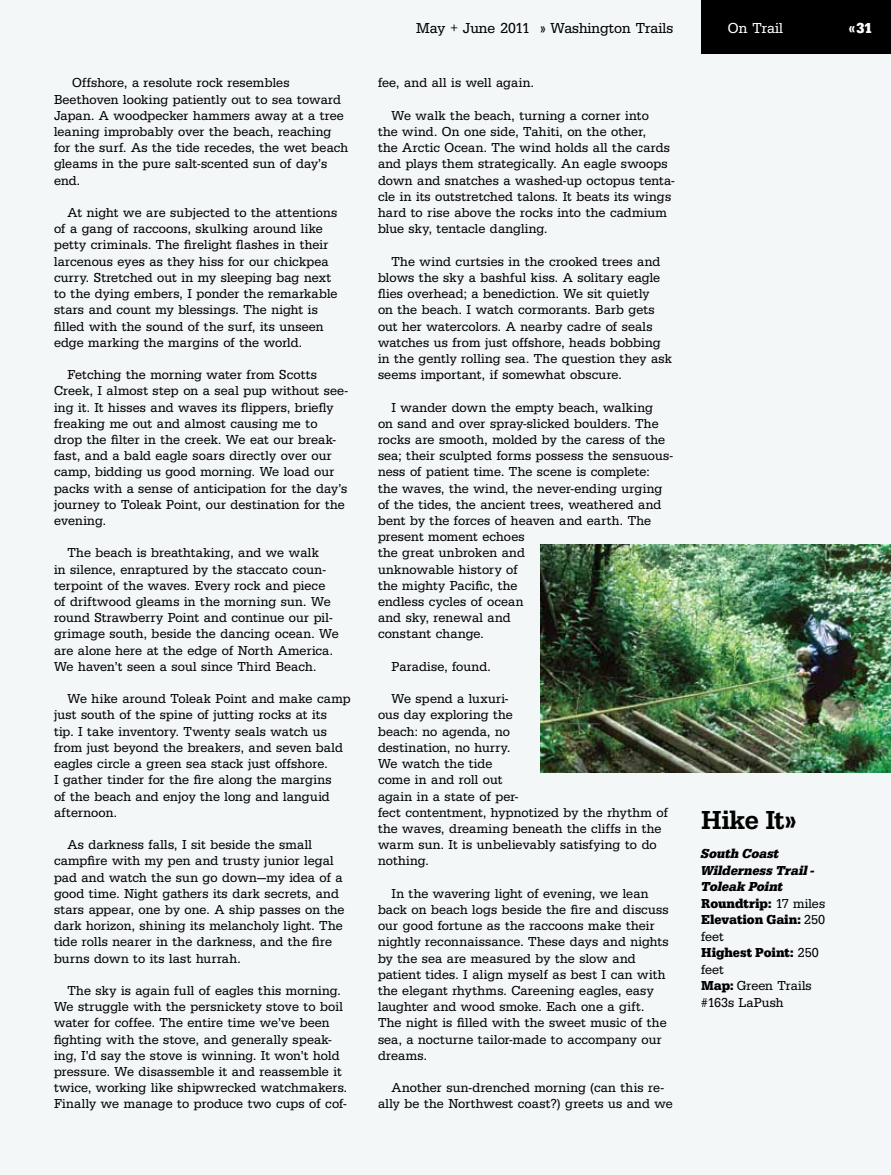
<style>
.page{position:relative;width:891px;height:1175px;background:#fff}
.page>*{position:absolute;margin:0;border:0;box-sizing:border-box;transform-origin:0 0}
.t1{font:27px "URW Egyptienne TOT Med Nar";letter-spacing:-.015em;color:#000}
.t2{font:15px "URW Egyptienne TOT Reg Nar";color:#000}
.t3{font:15px "URW Egyptienne TOT Reg Nar";color:#fff}
.t4{font:15px "URW Egyptienne TOT Bol Nar";color:#fff}
.t5{font:13.5px/16.2px "URW Egyptienne TOT Reg Nar";letter-spacing:.01em;color:#000}
.s1{font-family:"URW Egyptienne TOT Bol Nar"}
.s2{font-family:"URW Egyptienne TOT Bol Nar Obl"}
</style>
<div class="page">
<div style="left:0;top:0;width:891px;height:1174px;background:#f4f7f8"></div>
<div style="left:701px;top:0;width:190px;height:53px;background:#000"></div>
<img style="left:540px;top:544px;width:351px;height:228px">
<p class="t5" style="left:54px;top:75px;width:296px;text-indent:18px">Offshore, a resolute rock resembles Beethoven looking patiently out to sea toward Japan. A woodpecker hammers away at a tree leaning improbably over the beach, reaching for the surf. As the tide recedes, the wet beach gleams in the pure salt-scented sun of day’s end.</p>
<p class="t5" style="left:54px;top:205px;width:285px;text-indent:14px">At night we are subjected to the attentions of a gang of raccoons, skulking around like petty criminals. The firelight flashes in their larcenous eyes as they hiss for our chickpea curry. Stretched out in my sleeping bag next to the dying embers, I ponder the remarkable stars and count my blessings. The night is filled with the sound of the surf, its unseen edge marking the margins of the world.</p>
<p class="t5" style="left:54px;top:367px;width:295px;text-indent:14px">Fetching the morning water from Scotts Creek, I almost step on a seal pup without see&shy;ing it. It hisses and waves its flippers, briefly freaking me out and almost causing me to drop the filter in the creek. We eat our break&shy;fast, and a bald eagle soars directly over our camp, bidding us good morning. We load our packs with a sense of anticipation for the day’s journey to Toleak Point, our destination for the evening.</p>
<p class="t5" style="left:54px;top:545px;width:286px;text-indent:14px">The beach is breathtaking, and we walk<br>in silence, enraptured by the staccato coun&shy;terpoint of the waves. Every rock and piece of driftwood gleams in the morning sun. We round Strawberry Point and continue our pil&shy;grimage south, beside the dancing ocean. We are alone here at the edge of North America.<br>We haven’t seen a soul since Third Beach.</p>
<p class="t5" style="left:54px;top:691px;width:298px;text-indent:14px">We hike around Toleak Point and make camp just south of the spine of jutting rocks at its<br>tip. I take inventory. Twenty seals watch us from just beyond the breakers, and seven bald eagles circle a green sea stack just offshore.<br>I gather tinder for the fire along the margins<br>of the beach and enjoy the long and languid afternoon.</p>
<p class="t5" style="left:54px;top:837px;width:292px;text-indent:14px">As darkness falls, I sit beside the small campfire with my pen and trusty junior legal pad and watch the sun go down—my idea of a good time. Night gathers its dark secrets, and stars appear, one by one. A ship passes on the dark horizon, shining its melancholy light. The tide rolls nearer in the darkness, and the fire burns down to its last hurrah.</p>
<p class="t5" style="left:54px;top:982px;width:295px;text-indent:14px">The sky is again full of eagles this morning.<br>We struggle with the persnickety stove to boil water for coffee. The entire time we’ve been fighting with the stove, and generally speak&shy;ing, I’d say the stove is winning. It won’t hold pressure. We disassemble it and reassemble it twice, working like shipwrecked watchmakers.<br>Finally we manage to produce two cups of cof-</p>
<p class="t2" style="left:416px;top:19px;width:258px">May + June 2011 » Washington Trails</p>
<p class="t3" style="left:728px;top:19px;width:57px">On Trail</p>
<p class="t4" style="left:849px;top:19px;width:25px">«31</p>
<p class="t5" style="left:378px;top:75px;width:157px">fee, and all is well again.</p>
<p class="t5" style="left:378px;top:108px;width:298px;text-indent:14px">We walk the beach, turning a corner into<br>the wind. On one side, Tahiti, on the other,<br>the Arctic Ocean. The wind holds all the cards and plays them strategically. An eagle swoops down and snatches a washed-up octopus tenta&shy;cle in its outstretched talons. It beats its wings hard to rise above the rocks into the cadmium blue sky, tentacle dangling.</p>
<p class="t5" style="left:378px;top:253px;width:296px;text-indent:13px">The wind curtsies in the crooked trees and blows the sky a bashful kiss. A solitary eagle flies overhead; a benediction. We sit quietly<br>on the beach. I watch cormorants. Barb gets out her watercolors. A nearby cadre of seals watches us from just offshore, heads bobbing in the gently rolling sea. The question they ask seems important, if somewhat obscure.</p>
<p class="t5" style="left:378px;top:399px;width:296px;text-indent:13px">I wander down the empty beach, walking<br>on sand and over spray-slicked boulders. The rocks are smooth, molded by the caress of the sea; their sculpted forms possess the sensuous&shy;ness of patient time. The scene is complete: the waves, the wind, the never-ending urging of the tides, the ancient trees, weathered and bent by the forces of heaven and earth. The present moment echoes<br>the great unbroken and<br>unknowable history of<br>the mighty Pacific, the<br>endless cycles of ocean<br>and sky, renewal and<br>constant change.</p>
<p class="t5" style="left:392px;top:658px;width:101px">Paradise, found.</p>
<p class="t5" style="left:378px;top:691px;width:292px;text-indent:14px">We spend a luxuri-<br>ous day exploring the<br>beach: no agenda, no<br>destination, no hurry.<br>We watch the tide<br>come in and roll out<br>again in a state of per-<br>fect contentment, hypnotized by the rhythm of the waves, dreaming beneath the cliffs in the warm sun. It is unbelievably satisfying to do nothing.</p>
<p class="t5" style="left:378px;top:885px;width:292px;text-indent:14px">In the wavering light of evening, we lean back on beach logs beside the fire and discuss our good fortune as the raccoons make their nightly reconnaissance. These days and nights by the sea are measured by the slow and patient tides. I align myself as best I can with the elegant rhythms. Careening eagles, easy laughter and wood smoke. Each one a gift.<br>The night is filled with the sweet music of the sea, a nocturne tailor-made to accompany our dreams.</p>
<p class="t5" style="left:378px;top:1080px;width:296px;text-align:center">Another sun-drenched morning (can this re&shy;ally be the Northwest coast?) greets us and we</p>
<p class="t1" style="left:701px;top:804px;width:97px">Hike It<span class="s1">»</span></p>
<p class="t5" style="left:701px;top:846px;width:125px"><span class="s2">South Coast<br>Wilderness Trail -<br>Toleak Point<br></span><span class="s1">Roundtrip:</span> 17 miles<br><span class="s1">Elevation Gain:</span> 250 feet<br><span class="s1">Highest Point:</span> 250 feet<br><span class="s1">Map:</span> Green Trails #163s LaPush</p>
</div>
